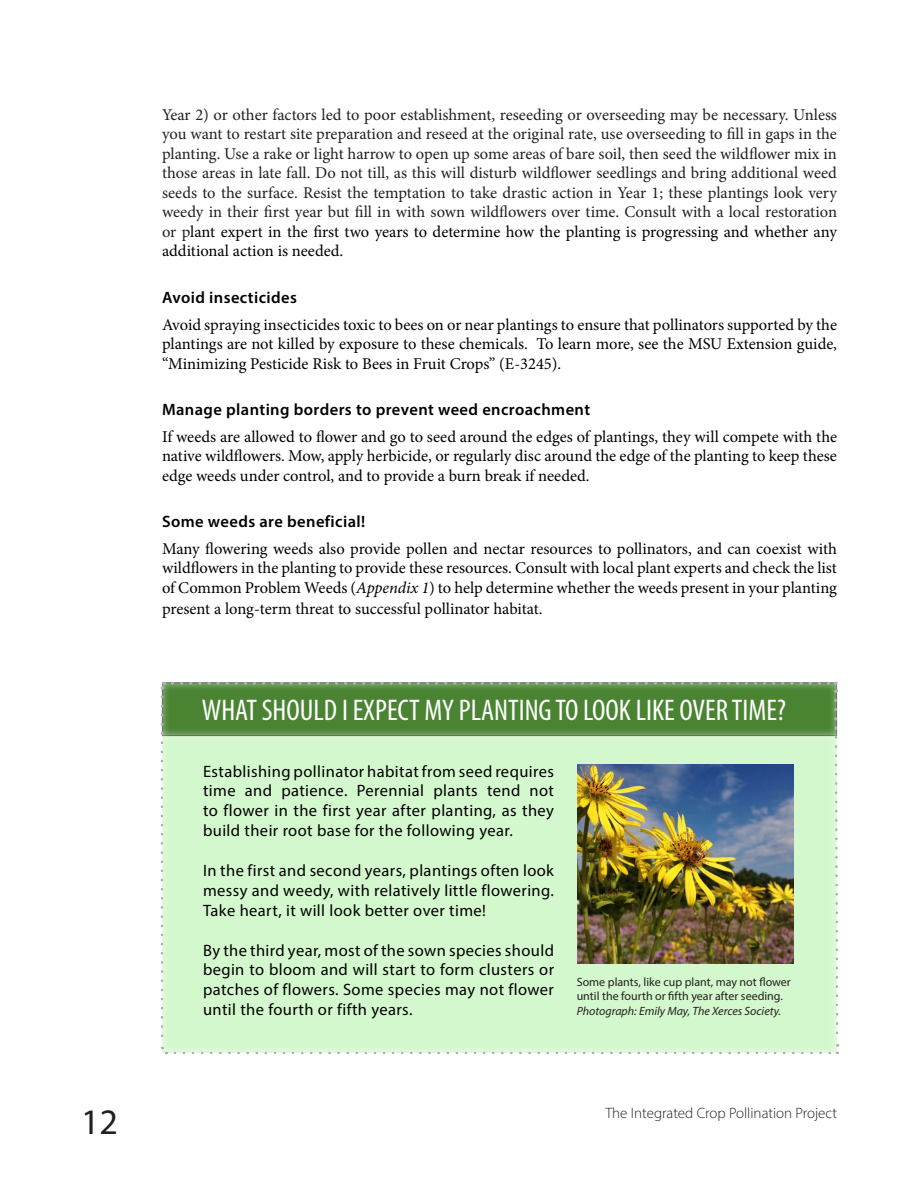
<style>
.page{position:relative;width:918px;height:1188px;background:#fff}
.page>*{position:absolute;margin:0;border:0;box-sizing:border-box;transform-origin:0 0}
.t1{font:36px "Myriad Pro";color:#231f20}
.t2{font:condensed 30px "Myriad Pro";color:#fff}
.Paragraph_Text{font:16.5px/19.5px "Minion Pro";color:#000;text-align:justify}
.Paragraph_Text-2{font:16.5px/19.5px "Minion Pro";color:#231f20;text-align:justify}
.t3{font:16.5px/19.8px "Myriad Pro";letter-spacing:.025em;color:#000;text-align:justify}
.t4{font:600 16.5px "Myriad Pro";letter-spacing:.025em;color:#000}
.t5{font:300 15px "Myriad Pro";color:#231f20}
.t6{font:12px/14.4px "Myriad Pro";color:#231f20}
.s1{color:#000}
.s2{font-style:italic}
</style>
<div class="page">
<div style="left:160px;top:680px;width:678px;height:57px;background:#fff;opacity:.75"></div>
<div style="left:160px;top:679px;width:678px;height:6px;background:#fff;opacity:.75"></div>
<svg style="left:175px;top:690px;width:664px;height:364px;background:#bfe5b5"></svg>
<div style="left:833px;top:687px;width:7px;height:360px;background:#fff;opacity:.75"></div>
<img style="left:577px;top:764px;width:217px;height:199px">
<svg style="left:162px;top:697px;width:5px;height:357px"></svg>
<div style="left:160px;top:684px;width:6px;height:366px;background:#fff;opacity:.75"></div>
<p class="Paragraph_Text-2" style="left:162px;top:105px;width:677px">Year 2) or other factors led to poor establishment, reseeding or overseeding may be necessary. Unless you want to restart site preparation and reseed at the original rate, use overseeding to fill in gaps in the planting. Use a rake or light harrow to open up some areas of bare soil, then seed the wildflower mix in those areas in late fall. Do not till, as this will disturb wildflower seedlings and bring additional weed seeds to the surface. Resist the temptation to take drastic action in Year 1; these plantings look very weedy in their first year but fill in with sown wildflowers over time. Consult with a local restoration or p<span class="s1">lant expert in the first two years to determine how the planting is progressing and whether any additional action is needed.</span></p>
<h4 class="t4" style="left:162px;top:287px;width:137px">Avoid insecticides</h4>
<p class="Paragraph_Text" style="left:162px;top:315px;width:677px">Avoid spraying insecticides toxic to bees on or near plantings to ensure that pollinators supported by the plantings are not killed by exposure to these chemicals. To learn more, see the MSU Extension guide, “Minimizing Pesticide Risk to Bees in Fruit Crops” (E-3245).</p>
<h4 class="t4" style="left:162px;top:399px;width:430px">Manage planting borders to prevent weed encroachment</h4>
<p class="Paragraph_Text" style="left:162px;top:427px;width:677px">If weeds are allowed to flower and go to seed around the edges of plantings, they will compete with the native wildflowers. Mow, apply herbicide, or regularly disc around the edge of the planting to keep these edge weeds under control, and to provide a burn break if needed.</p>
<h4 class="t4" style="left:162px;top:511px;width:205px">Some weeds are beneficial!</h4>
<p class="Paragraph_Text" style="left:162px;top:539px;width:676px">Many flowering weeds also provide pollen and nectar resources to pollinators, and can coexist with wildflowers in the planting to provide these resources. Consult with local plant experts and check the list of Common Problem Weeds (<span class="s2">Appendix 1</span>) to help determine whether the weeds present in your planting</p>
<p class="Paragraph_Text" style="left:162px;top:599px;width:382px">present a long-term threat to successful pollinator habitat.</p>
<p class="t2" style="left:202px;top:692px;width:586px">WHAT SHOULD I EXPECT MY PLANTING TO LOOK LIKE OVER TIME?</p>
<h4 class="t3" style="left:203px;top:761px;width:353px">Establishing pollinator habitat from seed requires time and patience. Perennial plants tend not to flower in the first year after planting, as they build their root base for the following year.</h4>
<h4 class="t3" style="left:203px;top:860px;width:353px">In the first and second years, plantings often look messy and weedy, with relatively little flowering.<br>Take heart, it will look better over time!</h4>
<h4 class="t3" style="left:203px;top:940px;width:353px">By the third year, most of the sown species should begin to bloom and will start to form clusters or patches of flowers. Some species may not flower until the fourth or fifth years.</h4>
<p class="t6" style="left:577px;top:974px;width:216px">Some plants, like cup plant, may not flower until the fourth or fifth year after seeding.<br><span class="s2">Photograph: Emily May, The Xerces Society.</span></p>
<h1 class="t1" style="left:81px;top:1100px;width:38px">12</h1>
<p class="t5" style="left:605px;top:1104px;width:233px">The Integrated Crop Pollination Project</p>
</div>
